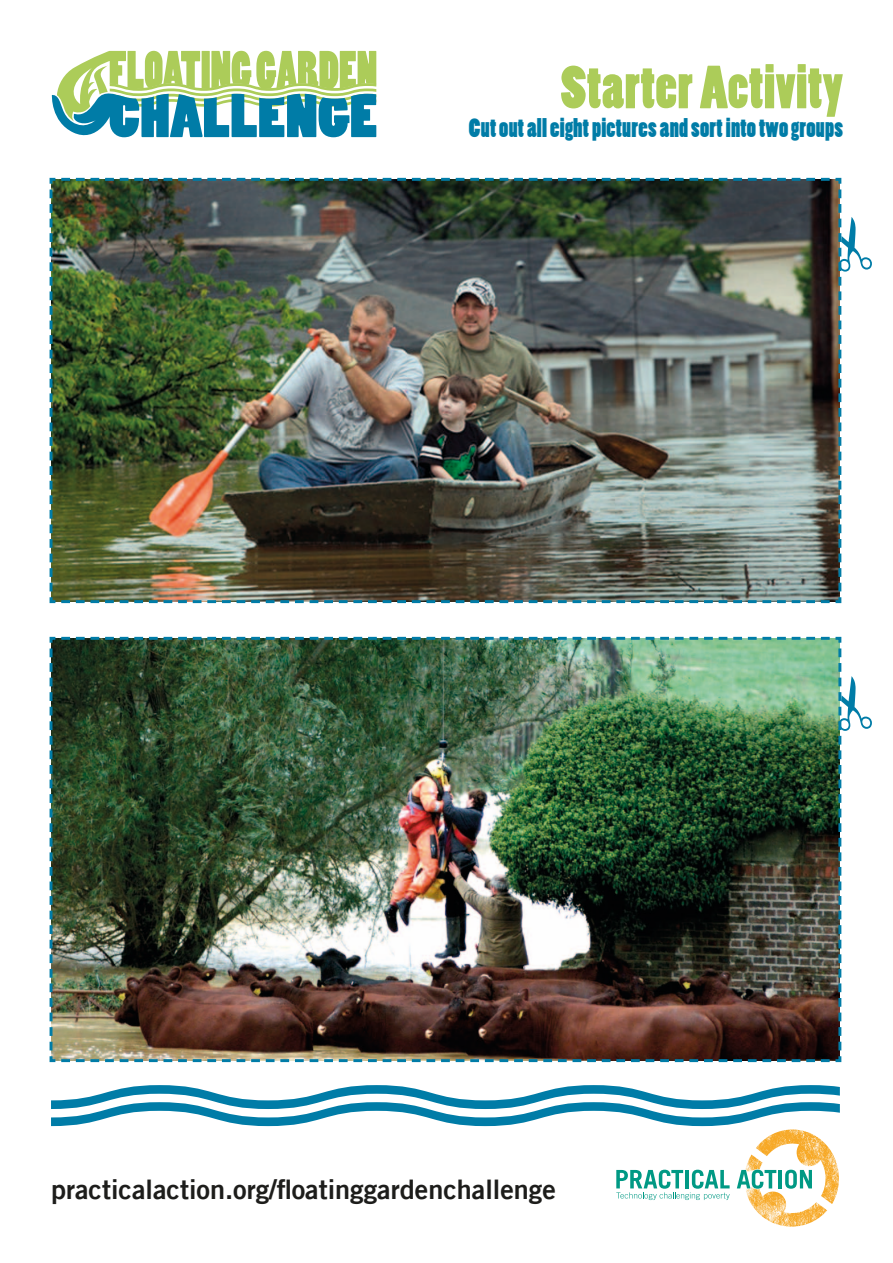
<style>
.page{position:relative;width:893px;height:1263px;background:#fff}
.page>*{position:absolute;margin:0;border:0;box-sizing:border-box;transform-origin:0 0}
.t1{font:56.85px "Poplar Std";letter-spacing:.01em;color:#accc59}
.t2{font:27px "Trade Gothic Bold Two";color:#1d1d1b}
.t3{font:24.75px "Poplar Std";letter-spacing:.01em;color:#007ca7}
</style>
<div class="page">
<img style="left:745px;top:1129px;width:94px;height:98px">
<svg style="left:616px;top:1170px;width:114px;height:30px"></svg>
<hr style="left:779px;top:1170px;width:3px;height:18px;background:#009984">
<svg style="left:785px;top:1170px;width:27px;height:19px"></svg>
<svg style="left:737px;top:1170px;width:39px;height:19px"></svg>
<img style="left:49px;top:636px;width:793px;height:427px">
<img style="left:49px;top:177px;width:793px;height:427px">
<svg style="left:51px;top:1085px;width:789px;height:41px"></svg>
<svg style="left:51px;top:51px;width:325px;height:87px"></svg>
<svg style="left:838px;top:646px;width:34px;height:404px"></svg>
<svg style="left:838px;top:187px;width:34px;height:404px"></svg>
<h1 class="t1" style="left:560px;top:56px;width:284px">Starter Activity</h1>
<p class="t3" style="left:469px;top:114px;width:376px">Cut out all eight pictures and sort into two groups</p>
<p class="t2" style="left:51px;top:1173px;width:506px">practicalaction.org/floatinggardenchallenge</p>
</div>
